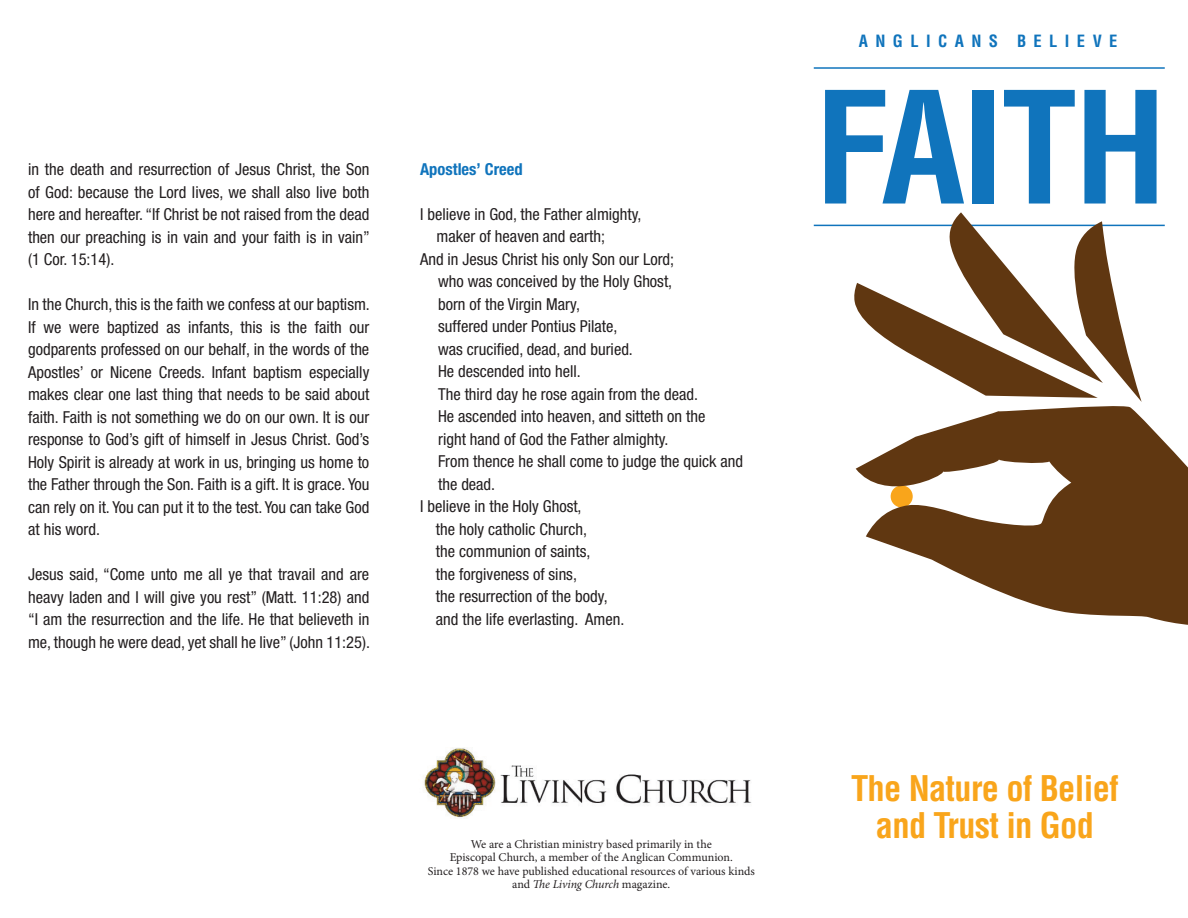
<style>
.page{position:relative;width:1188px;height:918px;background:#fff}
.page>*{position:absolute;margin:0;border:0;box-sizing:border-box;transform-origin:0 0}
.t1{font:700 condensed 151.5px "Helvetica";letter-spacing:-.02em;color:#1074bc}
.t2{font:700 condensed 34.5px/37.5px "Helvetica";letter-spacing:-.02em;color:#f9a51b;text-align:center}
.t3{font:condensed 16.5px/22.5px "Helvetica Neue";color:#231f20;text-align:justify}
.t4{font:700 condensed 16.5px "Helvetica";letter-spacing:.45em;color:#1074bc}
.t5{font:700 condensed 16.5px "Helvetica Neue";color:#1074bc}
.t6{font:12px/13.5px "Minion Pro";color:#231f20;text-align:center}
.s1{font-style:italic}
</style>
<div class="page">
<hr style="left:814px;top:225px;width:351px;height:1px;background:#1074bc">
<hr style="left:814px;top:67px;width:351px;height:2px;background:#1074bc">
<img style="left:423px;top:747px;width:329px;height:71px">
<svg style="left:856px;top:406px;width:332px;height:219px;fill:#603711"></svg>
<svg style="left:854px;top:212px;width:288px;height:190px"></svg>
<p class="t3" style="left:28px;top:158px;width:343px">in the death and resurrection of Jesus Christ, the Son of God: because the Lord lives, we shall also live both here and hereafter. “If Christ be not raised from the dead then our preaching is in vain and your faith is in vain” (1 Cor. 15:14).</p>
<p class="t3" style="left:28px;top:293px;width:343px">In the Church, this is the faith we confess at our baptism.<br>If we were baptized as infants, this is the faith our godparents professed on our behalf, in the words of the Apostles’ or Nicene Creeds. Infant baptism especially makes clear one last thing that needs to be said about faith. Faith is not something we do on our own. It is our response to God’s gift of himself in Jesus Christ. God’s Holy Spirit is already at work in us, bringing us home to the Father through the Son. Faith is a gift. It is grace. You can rely on it. You can put it to the test. You can take God at his word.</p>
<p class="t3" style="left:28px;top:563px;width:343px">Jesus said, “Come unto me all ye that travail and are heavy laden and I will give you rest” (Matt. 11:28) and “I am the resurrection and the life. He that believeth in me, though he were dead, yet shall he live” (John 11:25).</p>
<p class="t5" style="left:420px;top:159px;width:104px">Apostles’ Creed</p>
<p class="t3" style="left:420px;top:203px;width:223px">I believe in God, the Father almighty,</p>
<p class="t3" style="left:437px;top:225px;width:170px">maker of heaven and earth;</p>
<p class="t3" style="left:420px;top:248px;width:256px">And in Jesus Christ his only Son our Lord;</p>
<p class="t3" style="left:438px;top:270px;width:236px">who was conceived by the Holy Ghost,</p>
<p class="t3" style="left:438px;top:293px;width:143px">born of the Virgin Mary,</p>
<p class="t3" style="left:438px;top:315px;width:181px">suffered under Pontius Pilate,</p>
<p class="t3" style="left:438px;top:338px;width:196px">was crucified, dead, and buried.</p>
<p class="t3" style="left:438px;top:360px;width:144px">He descended into hell.</p>
<p class="t3" style="left:438px;top:383px;width:261px">The third day he rose again from the dead.</p>
<p class="t3" style="left:438px;top:405px;width:269px">He ascended into heaven, and sitteth on the</p>
<p class="t3" style="left:438px;top:428px;width:232px">right hand of God the Father almighty.</p>
<p class="t3" style="left:438px;top:450px;width:307px">From thence he shall come to judge the quick and</p>
<p class="t3" style="left:438px;top:473px;width:59px">the dead.</p>
<p class="t3" style="left:420px;top:495px;width:163px">I believe in the Holy Ghost,</p>
<p class="t3" style="left:436px;top:518px;width:153px">the holy catholic Church,</p>
<p class="t3" style="left:436px;top:540px;width:156px">the communion of saints,</p>
<p class="t3" style="left:436px;top:563px;width:143px">the forgiveness of sins,</p>
<p class="t3" style="left:436px;top:585px;width:173px">the resurrection of the body,</p>
<p class="t3" style="left:436px;top:608px;width:190px">and the life everlasting. Amen.</p>
<p class="t6" style="left:428px;top:837px;width:329px">We are a Christian ministry based primarily in the<br>Episcopal Church, a member of the Anglican Communion.<br>Since 1878 we have published educational resources of various kinds and <span class="s1">The Living Church</span> magazine.</p>
<p class="t4" style="left:859px;top:31px;width:260px">ANGLICANS BELIEVE</p>
<h1 class="t1" style="left:814px;top:53px;width:354px">FAITH</h1>
<h2 class="t2" style="left:851px;top:769px;width:269px">The Nature of Belief and Trust in God</h2>
</div>
